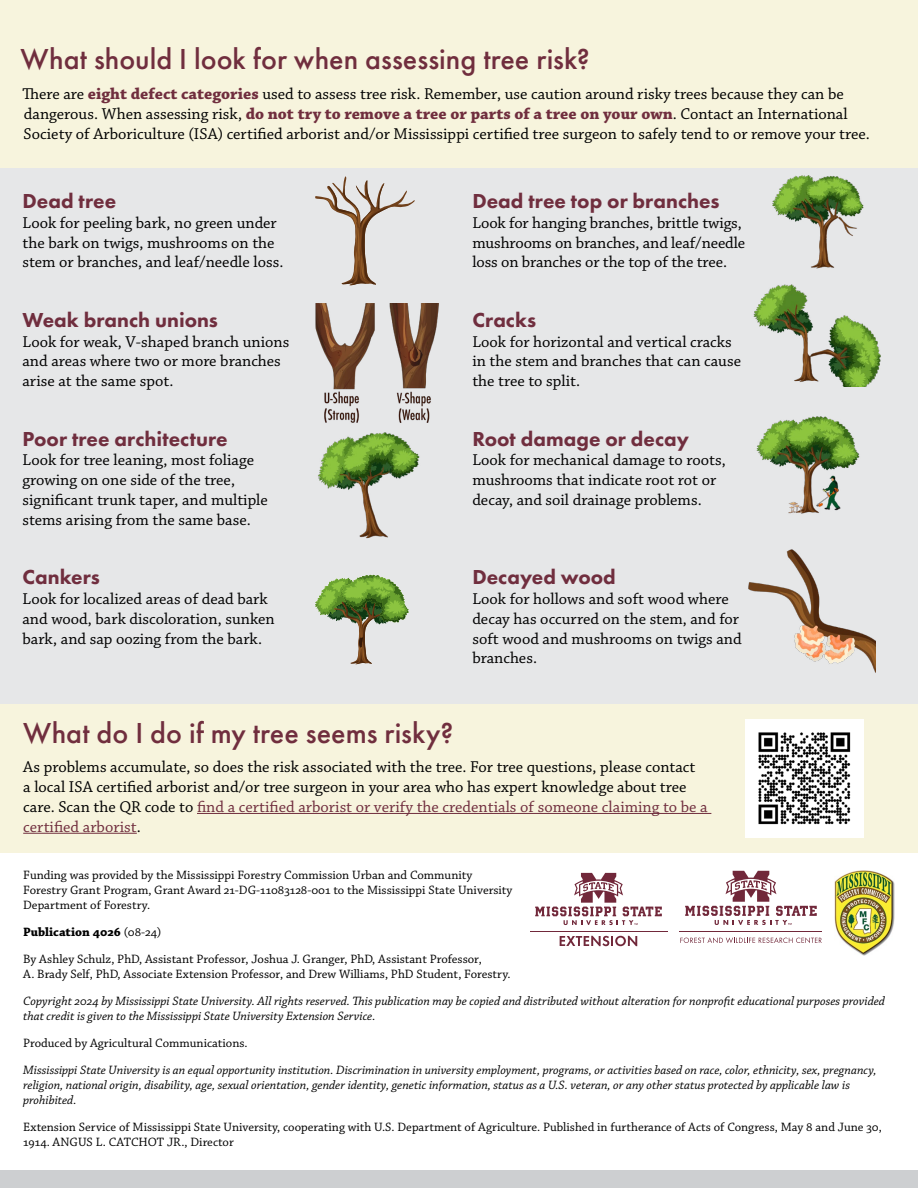
<style>
.page{position:relative;width:918px;height:1188px;background:#fff}
.page>*{position:absolute;margin:0;border:0;box-sizing:border-box;transform-origin:0 0}
.t1{font:500 30px "Futura PT";color:#702e3e}
.t2{font:800 21px "Futura PT";color:#702e3e}
.Body_Text{font:16.5px/19.8px "Chaparral Pro";color:#000}
.Body_Text-2{font:12.75px/15px "Chaparral Pro";color:#000}
.Paragraph_Style_1{font:italic 12.75px/15px "Chaparral Pro";color:#000}
.Body_Text-3{font:italic 12.75px/15px "Chaparral Pro";color:#000}
.Paragraph_Style_1-2{font:12.75px/15px "Chaparral Pro";color:#000}
.Body_Text-4{font:700 12.75px "Chaparral Pro";color:#000}
.s1{font-weight:700;color:#702e3e}
.s2{color:#702e3e}
.s3{font-weight:400}
</style>
<div class="page">
<div style="left:0;top:0;width:918px;height:177px;background:#f7f4dd"></div>
<div style="left:0;top:704px;width:918px;height:150px;background:#f7f4dd"></div>
<div style="left:0;top:168px;width:918px;height:536px;background:#e6e7e8"></div>
<svg style="left:680px;top:937px;width:142px;height:6px"></svg>
<hr style="left:680px;top:931px;width:142px;height:1px;background:#71283a">
<svg style="left:685px;top:871px;width:132px;height:54px"></svg>
<svg style="left:560px;top:936px;width:77px;height:10px"></svg>
<hr style="left:530px;top:931px;width:137px;height:1px;background:#71283a">
<svg style="left:535px;top:873px;width:127px;height:52px"></svg>
<img style="left:835px;top:870px;width:59px;height:85px">
<div style="left:0;top:1170px;width:918px;height:18px;background:#cdcfd1"></div>
<hr style="left:197px;top:813px;width:514px;height:1px;background:#702e3e">
<hr style="left:23px;top:833px;width:114px;height:1px;background:#702e3e">
<img style="left:745px;top:719px;width:119px;height:119px">
<svg style="left:315px;top:176px;width:100px;height:109px"></svg>
<svg style="left:315px;top:575px;width:94px;height:89px"></svg>
<img style="left:753px;top:284px;width:128px;height:103px">
<img style="left:318px;top:432px;width:102px;height:107px">
<img style="left:748px;top:549px;width:128px;height:124px">
<img style="left:756px;top:416px;width:104px;height:98px">
<img style="left:772px;top:175px;width:92px;height:93px">
<img style="left:315px;top:304px;width:124px;height:119px">
<h2 class="t1" style="left:21px;top:41px;width:571px">What should I look for when assessing tree risk?</h2>
<p class="Body_Text" style="left:22px;top:85px;width:849px">There are <span class="s1">eight defect categories</span> used to assess tree risk. Remember, use caution around risky trees because they can be dangerous. When assessing risk, <span class="s1">do not try to remove a tree or parts of a tree on your own</span>. Contact an International<br>Society of Arboriculture (ISA) certified arborist and/or Mississippi certified tree surgeon to safely tend to or remove your tree.</p>
<h3 class="t2" style="left:22px;top:188px;width:95px">Dead tree</h3>
<p class="Body_Text" style="left:22px;top:213px;width:262px">Look for peeling bark, no green under the bark on twigs, mushrooms on the stem or branches, and leaf/needle loss.</p>
<h3 class="t2" style="left:22px;top:307px;width:197px">Weak branch unions</h3>
<p class="Body_Text" style="left:22px;top:332px;width:268px">Look for weak, V-shaped branch unions and areas where two or more branches arise at the same spot.</p>
<h3 class="t2" style="left:22px;top:425px;width:207px">Poor tree architecture</h3>
<p class="Body_Text" style="left:22px;top:451px;width:247px">Look for tree leaning, most foliage growing on one side of the tree, significant trunk taper, and multiple stems arising from the same base.</p>
<h3 class="t2" style="left:22px;top:564px;width:79px">Cankers</h3>
<p class="Body_Text" style="left:22px;top:589px;width:254px">Look for localized areas of dead bark and wood, bark discoloration, sunken bark, and sap oozing from the bark.</p>
<h3 class="t2" style="left:472px;top:188px;width:249px">Dead tree top or branches</h3>
<p class="Body_Text" style="left:472px;top:213px;width:274px">Look for hanging branches, brittle twigs, mushrooms on branches, and leaf/needle loss on branches or the top of the tree.</p>
<h3 class="t2" style="left:472px;top:307px;width:65px">Cracks</h3>
<p class="Body_Text" style="left:472px;top:332px;width:270px">Look for horizontal and vertical cracks in the stem and branches that can cause the tree to split.</p>
<h3 class="t2" style="left:472px;top:425px;width:218px">Root damage or decay</h3>
<p class="Body_Text" style="left:472px;top:451px;width:255px">Look for mechanical damage to roots, mushrooms that indicate root rot or decay, and soil drainage problems.</p>
<h3 class="t2" style="left:472px;top:564px;width:145px">Decayed wood</h3>
<p class="Body_Text" style="left:472px;top:589px;width:271px">Look for hollows and soft wood where decay has occurred on the stem, and for soft wood and mushrooms on twigs and branches.</p>
<h2 class="t1" style="left:23px;top:714px;width:432px">What do I do if my tree seems risky?</h2>
<p class="Body_Text" style="left:23px;top:758px;width:686px">As problems accumulate, so does the risk associated with the tree. For tree questions, please contact<br>a local ISA certified arborist and/or tree surgeon in your area who has expert knowledge about tree care. Scan the QR code to <span class="s2">find a certified arborist or verify the credentials of someone claiming to be a certified arborist</span>.</p>
<p class="Body_Text-2" style="left:23px;top:868px;width:491px">Funding was provided by the Mississippi Forestry Commission Urban and Community<br>Forestry Grant Program, Grant Award 21-DG-11083128-001 to the Mississippi State University<br>Department of Forestry.</p>
<p class="Body_Text-4" style="left:23px;top:924px;width:140px">Publication 4026 <span class="s3">(08-24)</span></p>
<p class="Body_Text-2" style="left:23px;top:952px;width:489px">By Ashley Schulz, PhD, Assistant Professor, Joshua J. Granger, PhD, Assistant Professor,<br>A. Brady Self, PhD, Associate Extension Professor, and Drew Williams, PhD Student, Forestry.</p>
<p class="Body_Text-3" style="left:23px;top:994px;width:863px">Copyright 2024 by Mississippi State University. All rights reserved. This publication may be copied and distributed without alteration for nonprofit educational purposes provided that credit is given to the Mississippi State University Extension Service.</p>
<p class="Body_Text-2" style="left:23px;top:1036px;width:226px">Produced by Agricultural Communications.</p>
<p class="Paragraph_Style_1" style="left:23px;top:1063px;width:855px">Mississippi State University is an equal opportunity institution. Discrimination in university employment, programs, or activities based on race, color, ethnicity, sex, pregnancy, religion, national origin, disability, age, sexual orientation, gender identity, genetic information, status as a U.S. veteran, or any other status protected by applicable law is prohibited.</p>
<p class="Paragraph_Style_1-2" style="left:23px;top:1120px;width:860px">Extension Service of Mississippi State University, cooperating with U.S. Department of Agriculture. Published in furtherance of Acts of Congress, May 8 and June 30,<br>1914. ANGUS L. CATCHOT JR., Director</p>
</div>
